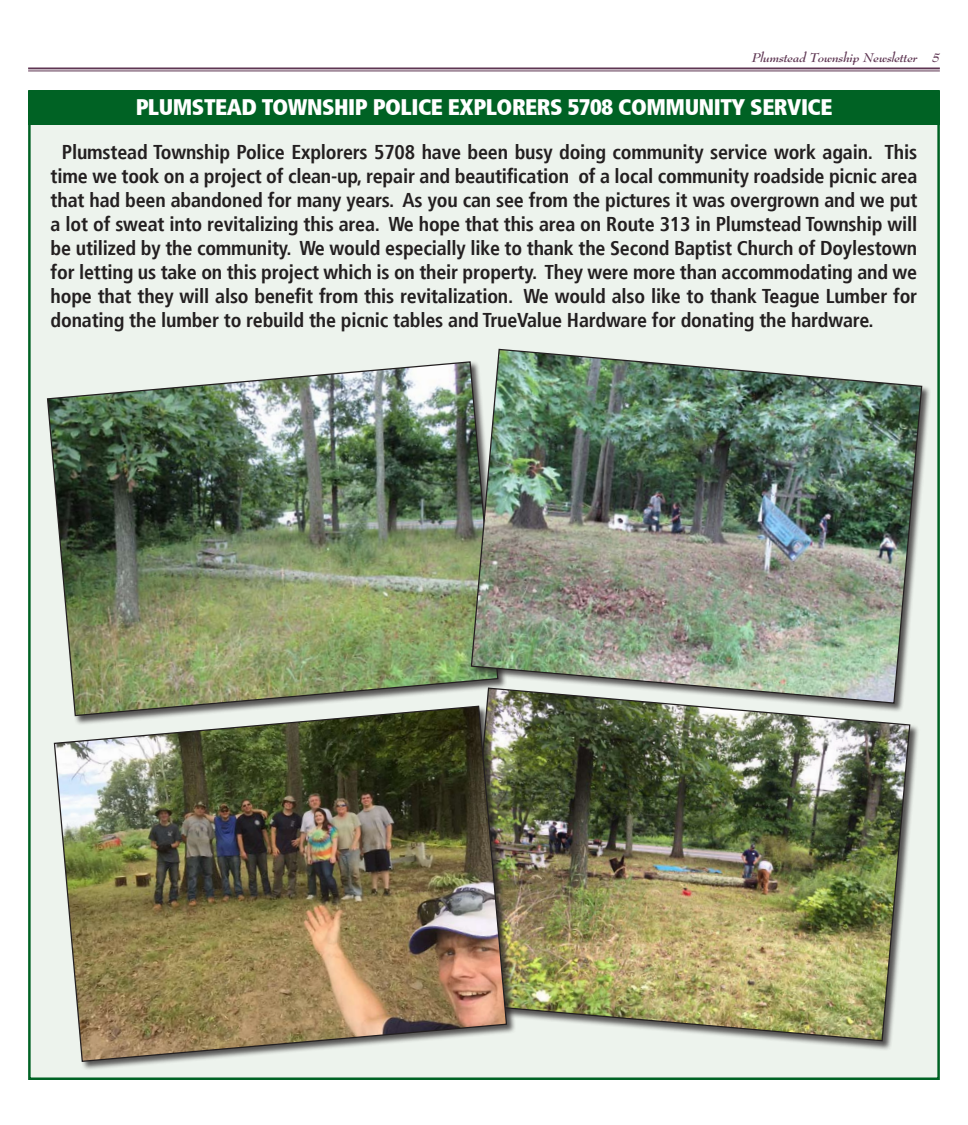
<style>
.page{position:relative;width:968px;height:1125px;background:#fff}
.page>*{position:absolute;margin:0;border:0;box-sizing:border-box;transform-origin:0 0}
.t1{font:900 condensed 22.5px "Frutiger";letter-spacing:-.02em;color:#fff}
.t2{font:700 condensed 20px/24px "Frutiger";letter-spacing:-.01em;color:#231f20;text-align:justify}
.t3{font:12.5px "Bernhard Modern Bold Ita DTC";color:#5e3552}
</style>
<div class="page">
<div style="left:28px;top:90px;width:911px;height:990px;background:#edf3ed;border:2px solid #006224"></div>
<hr style="left:28px;top:68px;width:911px;height:1px;background:#5e3552">
<hr style="left:28px;top:71px;width:911px;height:1px;background:#5e3552">
<div style="left:28px;top:91px;width:911px;height:34px;background:#006224"></div>
<img style="left:46px;top:361px;width:424px;height:344px">
<div style="left:470px;top:348px;width:466px;height:370px;background:#231f20;opacity:.75"></div>
<img style="left:470px;top:348px;width:453px;height:339px">
<div style="left:459px;top:687px;width:465px;height:369px;background:#231f20;opacity:.75"></div>
<img style="left:459px;top:687px;width:452px;height:355px">
<div style="left:53px;top:705px;width:468px;height:371px;background:#231f20;opacity:.75"></div>
<img style="left:53px;top:705px;width:455px;height:358px">
<p class="t3" style="left:752px;top:49px;width:189px">Plumstead Township Newsletter 5</p>
<p class="t1" style="left:135px;top:94px;width:698px">PLUMSTEAD TOWNSHIP POLICE EXPLORERS 5708 COMMUNITY SERVICE</p>
<p class="t2" style="left:51px;top:140px;width:868px;text-indent:11px">Plumstead Township Police Explorers 5708 have been busy doing community service work again. This time we took on a project of clean-up, repair and beautification of a local community roadside picnic area that had been abandoned for many years. As you can see from the pictures it was overgrown and we put a lot of sweat into revitalizing this area. We hope that this area on Route 313 in Plumstead Township will be utilized by the community. We would especially like to thank the Second Baptist Church of Doylestown for letting us take on this project which is on their property. They were more than accommodating and we hope that they will also benefit from this revitalization. We would also like to thank Teague Lumber for donating the lumber to rebuild the picnic tables and TrueValue Hardware for donating the hardware.</p>
</div>
